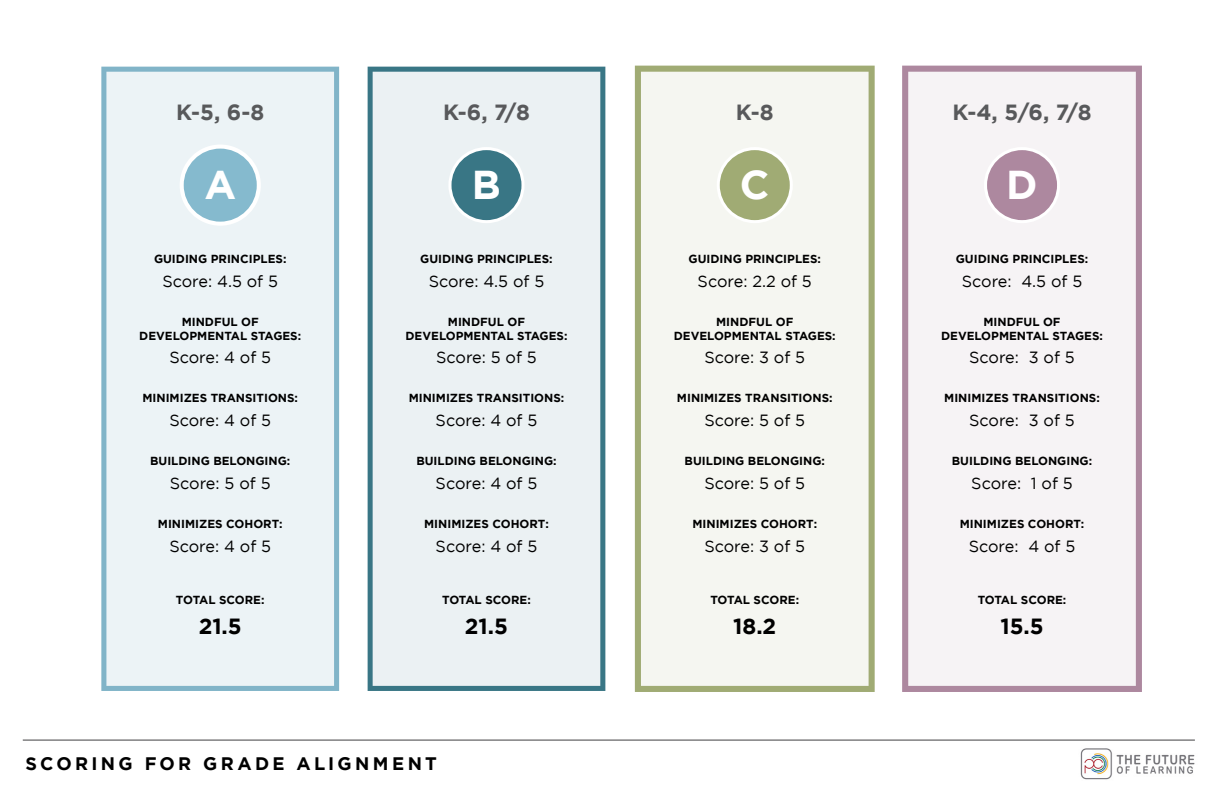
<style>
.page{position:relative;width:1224px;height:792px;background:#fff}
.page>*{position:absolute;margin:0;border:0;box-sizing:border-box;transform-origin:0 0}
.t1{font:700 40.2px "Gotham";color:#fff}
.t2{font:700 21.9px "Gotham";color:#58595b}
.t3{font:700 21.9px "Gotham";color:#000}
.t4{font:700 18.1px "Gotham";letter-spacing:.18em;color:#000}
.t5{font:16.2px "Gotham";color:#000}
.t6{font:700 11.7px/13.2px "Gotham";color:#000;text-align:center}
</style>
<div class="page">
<hr style="left:23px;top:740px;width:1172px;height:1px;background:#414042">
<img style="left:1080px;top:748px;width:115px;height:32px">
<svg style="left:101px;top:67px;width:238px;height:624px;background:#e4eef2"></svg>
<div style="left:368px;top:67px;width:237px;height:624px;background:#ebf1f3"></div>
<svg style="left:635px;top:66px;width:240px;height:626px;fill:#f5f6f1"></svg>
<svg style="left:902px;top:66px;width:240px;height:626px;fill:#f6f3f5"></svg>
<svg style="left:180px;top:145px;width:81px;height:81px;background:#add0dd"></svg>
<div style="left:450px;top:149px;width:73px;height:73px;background:#397685;border-radius:50%"></div>
<div style="left:448px;top:147px;width:77px;height:76px;border:3px solid #fff;border-radius:50%"></div>
<div style="left:718px;top:149px;width:73px;height:73px;background:#a0ab74;border-radius:50%"></div>
<div style="left:717px;top:147px;width:76px;height:76px;border:3px solid #fff;border-radius:50%"></div>
<div style="left:986px;top:149px;width:73px;height:73px;background:#ad889f;border-radius:50%"></div>
<div style="left:984px;top:147px;width:76px;height:76px;border:3px solid #fff;border-radius:50%"></div>
<h2 class="t2" style="left:176px;top:99px;width:89px">K-5, 6-8</h2>
<h2 class="t2" style="left:443px;top:99px;width:88px">K-6, 7/8</h2>
<h2 class="t2" style="left:736px;top:99px;width:39px">K-8</h2>
<h2 class="t2" style="left:952px;top:99px;width:141px">K-4, 5/6, 7/8</h2>
<h1 class="t1" style="left:204px;top:161px;width:33px">A</h1>
<h1 class="t1" style="left:472px;top:161px;width:31px">B</h1>
<h1 class="t1" style="left:740px;top:161px;width:31px">C</h1>
<h1 class="t1" style="left:1006px;top:161px;width:33px">D</h1>
<p class="t6" style="left:154px;top:252px;width:134px">GUIDING PRINCIPLES:</p>
<h3 class="t5" style="left:162px;top:272px;width:117px">Score: 4.5 of 5</h3>
<p class="t6" style="left:139px;top:315px;width:163px">MINDFUL OF<br>DEVELOPMENTAL STAGES:</p>
<h3 class="t5" style="left:169px;top:348px;width:103px">Score: 4 of 5</h3>
<p class="t6" style="left:142px;top:391px;width:157px">MINIMIZES TRANSITIONS:</p>
<h3 class="t5" style="left:169px;top:411px;width:103px">Score: 4 of 5</h3>
<p class="t6" style="left:150px;top:454px;width:142px">BUILDING BELONGING:</p>
<h3 class="t5" style="left:170px;top:474px;width:102px">Score: 5 of 5</h3>
<p class="t6" style="left:158px;top:517px;width:126px">MINIMIZES COHORT:</p>
<h3 class="t5" style="left:169px;top:537px;width:103px">Score: 4 of 5</h3>
<p class="t6" style="left:420px;top:252px;width:134px">GUIDING PRINCIPLES:</p>
<h3 class="t5" style="left:429px;top:272px;width:117px">Score: 4.5 of 5</h3>
<p class="t6" style="left:406px;top:315px;width:163px">MINDFUL OF<br>DEVELOPMENTAL STAGES:</p>
<h3 class="t5" style="left:436px;top:348px;width:102px">Score: 5 of 5</h3>
<p class="t6" style="left:409px;top:391px;width:157px">MINIMIZES TRANSITIONS:</p>
<h3 class="t5" style="left:436px;top:411px;width:103px">Score: 4 of 5</h3>
<p class="t6" style="left:416px;top:454px;width:142px">BUILDING BELONGING:</p>
<h3 class="t5" style="left:436px;top:474px;width:103px">Score: 4 of 5</h3>
<p class="t6" style="left:424px;top:517px;width:126px">MINIMIZES COHORT:</p>
<h3 class="t5" style="left:436px;top:537px;width:103px">Score: 4 of 5</h3>
<p class="t6" style="left:689px;top:252px;width:134px">GUIDING PRINCIPLES:</p>
<h3 class="t5" style="left:698px;top:272px;width:116px">Score: 2.2 of 5</h3>
<p class="t6" style="left:674px;top:315px;width:163px">MINDFUL OF<br>DEVELOPMENTAL STAGES:</p>
<h3 class="t5" style="left:704px;top:348px;width:102px">Score: 3 of 5</h3>
<p class="t6" style="left:677px;top:391px;width:157px">MINIMIZES TRANSITIONS:</p>
<h3 class="t5" style="left:704px;top:411px;width:102px">Score: 5 of 5</h3>
<p class="t6" style="left:685px;top:454px;width:142px">BUILDING BELONGING:</p>
<h3 class="t5" style="left:704px;top:474px;width:102px">Score: 5 of 5</h3>
<p class="t6" style="left:692px;top:517px;width:126px">MINIMIZES COHORT:</p>
<h3 class="t5" style="left:704px;top:537px;width:102px">Score: 3 of 5</h3>
<p class="t6" style="left:956px;top:252px;width:134px">GUIDING PRINCIPLES:</p>
<h3 class="t5" style="left:962px;top:272px;width:122px">Score: 4.5 of 5</h3>
<p class="t6" style="left:941px;top:315px;width:163px">MINDFUL OF<br>DEVELOPMENTAL STAGES:</p>
<h3 class="t5" style="left:969px;top:348px;width:107px">Score: 3 of 5</h3>
<p class="t6" style="left:944px;top:391px;width:157px">MINIMIZES TRANSITIONS:</p>
<h3 class="t5" style="left:969px;top:411px;width:107px">Score: 3 of 5</h3>
<p class="t6" style="left:952px;top:454px;width:142px">BUILDING BELONGING:</p>
<h3 class="t5" style="left:971px;top:474px;width:103px">Score: 1 of 5</h3>
<p class="t6" style="left:960px;top:517px;width:126px">MINIMIZES COHORT:</p>
<h3 class="t5" style="left:969px;top:537px;width:108px">Score: 4 of 5</h3>
<p class="t6" style="left:176px;top:593px;width:90px">TOTAL SCORE:</p>
<h2 class="t3" style="left:199px;top:613px;width:45px">21.5</h2>
<p class="t6" style="left:442px;top:593px;width:90px">TOTAL SCORE:</p>
<h2 class="t3" style="left:465px;top:613px;width:45px">21.5</h2>
<p class="t6" style="left:710px;top:593px;width:90px">TOTAL SCORE:</p>
<h2 class="t3" style="left:733px;top:613px;width:45px">18.2</h2>
<p class="t6" style="left:978px;top:593px;width:90px">TOTAL SCORE:</p>
<h2 class="t3" style="left:1000px;top:613px;width:45px">15.5</h2>
<h3 class="t4" style="left:26px;top:753px;width:413px">SCORING FOR GRADE ALIGNMENT</h3>
</div>
